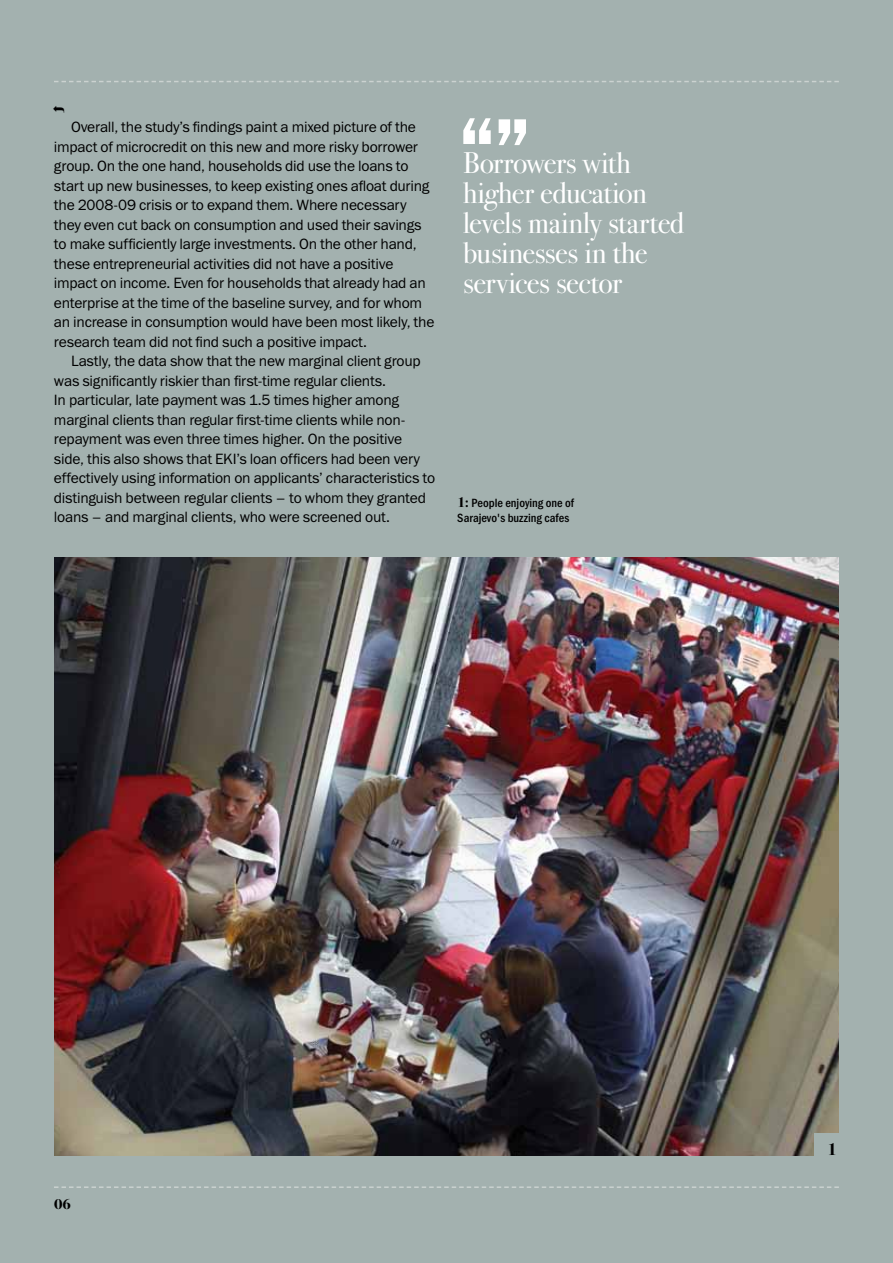
<style>
.page{position:relative;width:893px;height:1263px;background:#a3b1af}
.page>*{position:absolute;margin:0;border:0;box-sizing:border-box;transform-origin:0 0}
.t1{font:90px "Franklin Gothic Demi Cond ITC";color:#fff}
.t2{font:30px/30px "Bodoni Sev ITC";letter-spacing:-.02em;color:#fff}
.t3{font:700 18px "Bodoni Sev ITC";color:#000}
.t4{font:15px/19.5px "Franklin Gothic Book ITC";letter-spacing:-.015em;color:#000}
.t5{font:700 15px "Bodoni Sev ITC";color:#000}
.t6{font:12px/14.2px "Franklin Gothic Medi Cond ITC";color:#000}
.s1{font-family:"Bodoni Sev ITC";font-weight:700;font-size:15px}
</style>
<div class="page">
<img style="left:54px;top:557px;width:785px;height:599px">
<svg style="left:54px;top:81px;width:785px;height:1px"></svg>
<svg style="left:54px;top:1186px;width:785px;height:2px"></svg>
<div style="left:814px;top:1133px;width:25px;height:23px;background:#a3b1af"></div>
<p class="t4" style="left:54px;top:117px;width:382px;text-indent:17px">Overall, the study’s findings paint a mixed picture of the impact of microcredit on this new and more risky borrower group. On the one hand, households did use the loans to start up new businesses, to keep existing ones afloat during the 2008-09 crisis or to expand them. Where necessary they even cut back on consumption and used their savings to make sufficiently large investments. On the other hand, these entrepreneurial activities did not have a positive impact on income. Even for households that already had an enterprise at the time of the baseline survey, and for whom an increase in consumption would have been most likely, the research team did not find such a positive impact.</p>
<p class="t4" style="left:54px;top:351px;width:383px;text-indent:17px">Lastly, the data show that the new marginal client group was significantly riskier than first-time regular clients.<br>In particular, late payment was 1.5 times higher among marginal clients than regular first-time clients while non&shy;repayment was even three times higher. On the positive side, this also shows that EKI’s loan officers had been very effectively using information on applicants’ characteristics to distinguish between regular clients – to whom they granted loans – and marginal clients, who were screened out.</p>
<h1 class="t1" style="left:457px;top:97px;width:77px">“”</h1>
<h2 class="t2" style="left:463px;top:148px;width:223px">Borrowers with higher education levels mainly started businesses in the services sector</h2>
<p class="t6" style="left:457px;top:496px;width:118px"><span class="s1">1:</span> People enjoying one of<br>Sarajevo's buzzing cafes</p>
<p class="t5" style="left:54px;top:1195px;width:18px">06</p>
<p class="t3" style="left:827px;top:1138px;width:12px">1</p>
</div>
